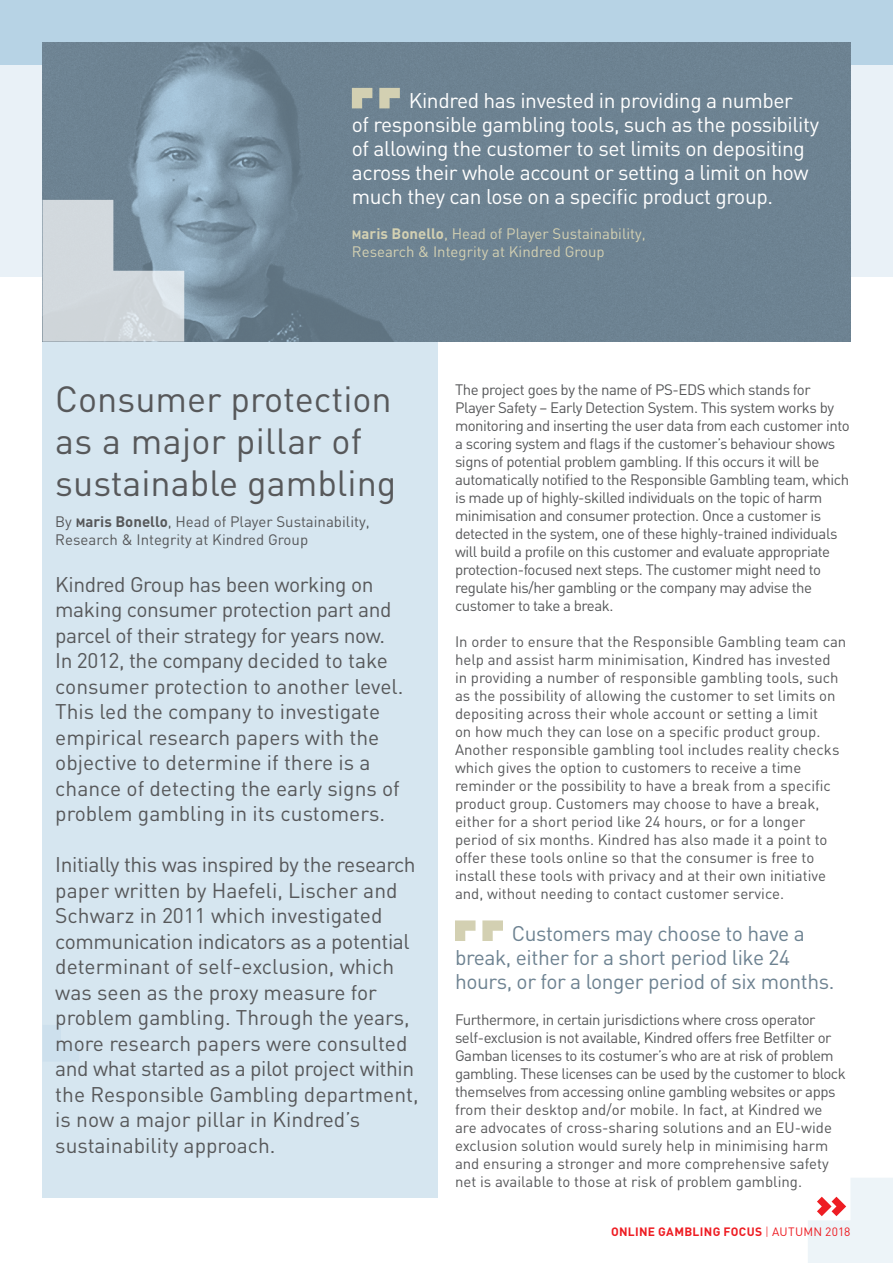
<style>
.page{position:relative;width:893px;height:1263px;background:#fff}
.page>*{position:absolute;margin:0;border:0;box-sizing:border-box;transform-origin:0 0}
.t1{font:36px/42px "DIN";color:#57585a}
.t2{font:21px/25.5px "DIN";color:#57585a}
.t3{font:21px/24px "DIN";letter-spacing:-.02em;color:#fff}
.t4{font:21px/24px "DIN";letter-spacing:-.02em;color:#6d8291}
.t5{font:15px/18px "DIN";letter-spacing:-.02em;color:#57585a}
.t6{font:15px/18px "DIN";color:#57585a}
.t7{font:15px/18px "DIN";color:#d3d0b2}
.t8{font:700 12px "DIN";letter-spacing:.025em;color:#ee1d23}
.s1{font-weight:700;font-size:12px}
.s2{font-weight:700}
.s3{font-weight:300}
.s4{font-weight:400}
</style>
<div class="page">
<div style="left:0;top:0;width:893px;height:276px;background:#b7d3e5"></div>
<div style="left:0;top:65px;width:893px;height:1198px;background:#fff"></div>
<img style="left:43px;top:43px;width:807px;height:299px">
<svg style="left:43px;top:200px;width:141px;height:142px;background:#bdc8d0"></svg>
<svg style="left:379px;top:88px;width:21px;height:20px"></svg>
<svg style="left:352px;top:88px;width:20px;height:20px"></svg>
<svg style="left:808px;top:1178px;width:85px;height:85px"></svg>
<div style="left:43px;top:342px;width:395px;height:856px;background:#d6e6f0"></div>
<svg style="left:482px;top:920px;width:21px;height:21px"></svg>
<svg style="left:455px;top:920px;width:20px;height:21px"></svg>
<p class="t3" style="left:352px;top:88px;width:469px;text-indent:57px">Kindred has invested in providing a number<br>of responsible gambling tools, such as the possibility of allowing the customer to set limits on depositing across their whole account or setting a limit on how much they can lose on a specific product group.</p>
<p class="t7" style="left:352px;top:225px;width:296px"><span class="s1">M</span><span class="s2">aris Bonello</span>, Head of Player Sustainability,<br>Research &amp; Integrity at Kindred Group</p>
<p class="t1" style="left:55px;top:377px;width:343px">Consumer protection as a major pillar of sustainable gambling</p>
<p class="t6" style="left:55px;top:512px;width:316px">By <span class="s1">M</span><span class="s2">aris Bonello</span>, Head of Player Sustainability,<br>Research &amp; Integrity at Kindred Group</p>
<p class="t2" style="left:55px;top:571px;width:350px">Kindred Group has been working on making consumer protection part and parcel of their strategy for years now.<br>In 2012, the company decided to take consumer protection to another level.<br>This led the company to investigate empirical research papers with the objective to determine if there is a chance of detecting the early signs of problem gambling in its customers.</p>
<p class="t2" style="left:55px;top:851px;width:365px">Initially this was inspired by the research paper written by Haefeli, Lischer and Schwarz in 2011 which investigated communication indicators as a potential determinant of self-exclusion, which was seen as the proxy measure for problem gambling. Through the years, more research papers were consulted and what started as a pilot project within the Responsible Gambling department, is now a major pillar in Kindred’s sustainability approach.</p>
<p class="t5" style="left:455px;top:380px;width:396px">The project goes by the name of PS-EDS which stands for Player Safety – Early Detection System. This system works by monitoring and inserting the user data from each customer into a scoring system and flags if the customer’s behaviour shows signs of potential problem gambling. If this occurs it will be automatically notified to the Responsible Gambling team, which is made up of highly-skilled individuals on the topic of harm minimisation and consumer protection. Once a customer is detected in the system, one of these highly-trained individuals will build a profile on this customer and evaluate appropriate protection-focused next steps. The customer might need to regulate his/her gambling or the company may advise the customer to take a break.</p>
<p class="t6" style="left:455px;top:632px;width:393px">In order to ensure that the Responsible Gambling team can help and assist harm minimisation, Kindred has invested in providing a number of responsible gambling tools, such as the possibility of allowing the customer to set limits on depositing across their whole account or setting a limit<br>on how much they can lose on a specific product group.<br>Another responsible gambling tool includes reality checks which gives the option to customers to receive a time reminder or the possibility to have a break from a specific product group. Customers may choose to have a break, either for a short period like 24 hours, or for a longer period of six months. Kindred has also made it a point to offer these tools online so that the consumer is free to install these tools with privacy and at their own initiative and, without needing to contact customer service.</p>
<p class="t4" style="left:455px;top:921px;width:381px;text-indent:57px">Customers may choose to have a break, either for a short period like 24 hours, or for a longer period of six months.</p>
<p class="t5" style="left:455px;top:1010px;width:392px">Furthermore, in certain jurisdictions where cross operator self-exclusion is not available, Kindred offers free Betfilter or Gamban licenses to its costumer’s who are at risk of problem gambling. These licenses can be used by the customer to block themselves from accessing online gambling websites or apps from their desktop and/or mobile. In fact, at Kindred we are advocates of cross-sharing solutions and an EU-wide exclusion solution would surely help in minimising harm and ensuring a stronger and more comprehensive safety net is available to those at risk of problem gambling.</p>
<p class="t8" style="left:611px;top:1224px;width:241px">ONLINE GAMBLING FOCUS <span class="s3">|</span> <span class="s4">AUTUMN 2018</span></p>
</div>
